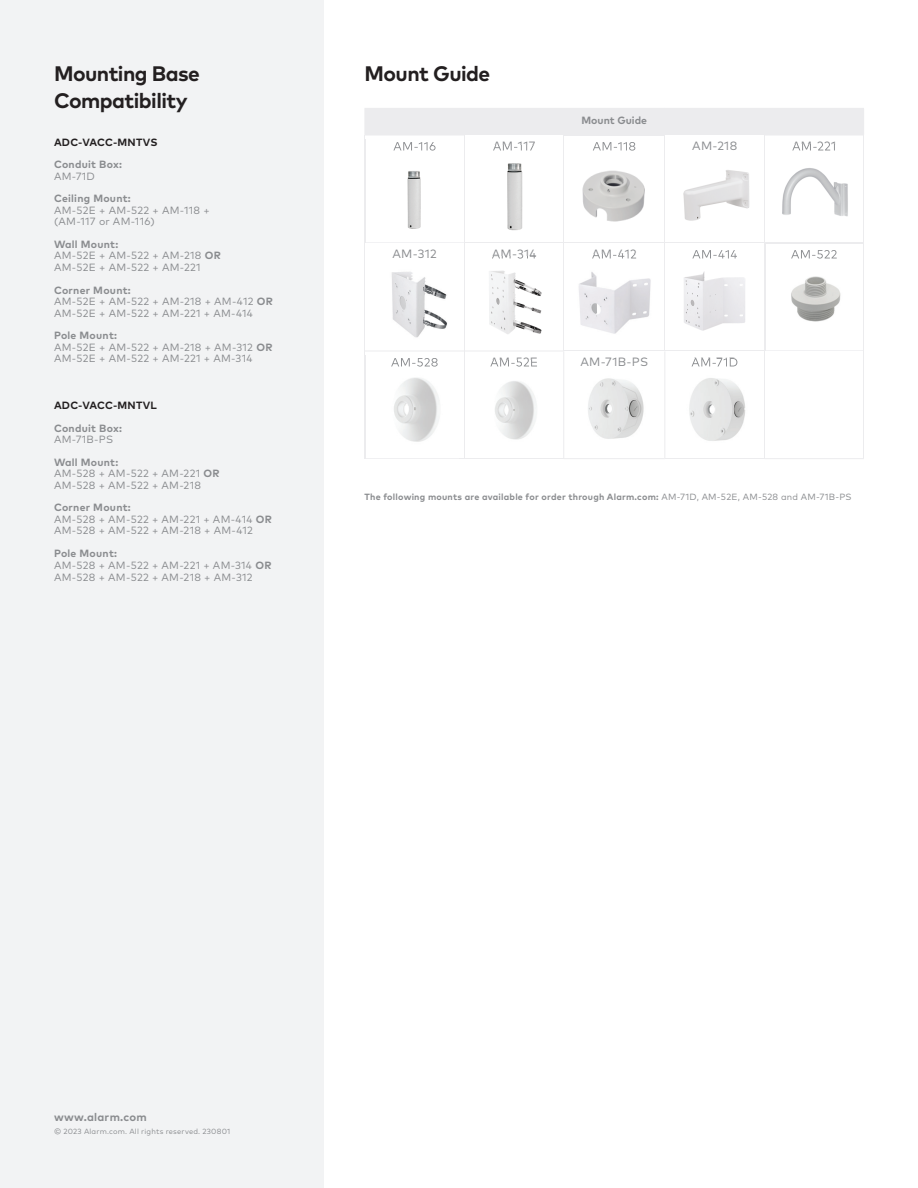
<style>
.page{position:relative;width:918px;height:1188px;background:#fff}
.page>*{position:absolute;margin:0;border:0;box-sizing:border-box;transform-origin:0 0}
.t1{font:700 21px/27px "Mark Pro";letter-spacing:-.025em;color:#231f20}
.t2{font:12px "Mark Pro";letter-spacing:.025em;color:#8a8c8f}
.t3{font:700 11.25px "Mark Pro";letter-spacing:.025em;color:#8a8c8f}
.t4{font:10.5px/11.4px "Mark Pro";letter-spacing:.025em;color:#8a8c8f}
.t5{font:700 10.5px "Mark Pro";letter-spacing:.025em;color:#8a8c8f}
.t6{font:700 10.5px "Mark Pro";letter-spacing:.025em;color:#231f20}
.t7{font:700 10.5px "Mark Pro";color:#8a8c8f}
.t8{font:700 9px "Mark Pro";letter-spacing:.025em;color:#8a8c8f}
.t9{font:7.5px "Mark Pro";letter-spacing:.025em;color:#8a8c8f}
.s1{font-weight:700}
.s2{font-weight:400}
</style>
<div class="page">
<div style="left:0;top:0;width:324px;height:1188px;background:#f2f3f4"></div>
<div style="left:365px;top:108px;width:499px;height:27px;background:#ececee"></div>
<hr style="left:364px;top:243px;width:1px;height:108px;background:#ececee">
<hr style="left:464px;top:243px;width:1px;height:108px;background:#ececee">
<hr style="left:563px;top:243px;width:1px;height:108px;background:#ececee">
<hr style="left:664px;top:243px;width:1px;height:108px;background:#ececee">
<hr style="left:764px;top:243px;width:1px;height:108px;background:#ececee">
<hr style="left:364px;top:351px;width:1px;height:107px;background:#ececee">
<hr style="left:464px;top:351px;width:1px;height:107px;background:#ececee">
<hr style="left:563px;top:351px;width:1px;height:107px;background:#ececee">
<hr style="left:664px;top:351px;width:1px;height:107px;background:#ececee">
<hr style="left:764px;top:351px;width:1px;height:107px;background:#ececee">
<hr style="left:863px;top:351px;width:1px;height:107px;background:#ececee">
<hr style="left:364px;top:108px;width:100px;height:1px;background:#ececee">
<svg style="left:364px;top:109px;width:1px;height:26px"></svg>
<hr style="left:364px;top:351px;width:100px;height:1px;background:#ececee">
<hr style="left:464px;top:351px;width:100px;height:1px;background:#ececee">
<hr style="left:564px;top:351px;width:101px;height:1px;background:#ececee">
<hr style="left:665px;top:351px;width:100px;height:1px;background:#ececee">
<hr style="left:364px;top:458px;width:100px;height:1px;background:#ececee">
<hr style="left:464px;top:458px;width:100px;height:1px;background:#ececee">
<hr style="left:564px;top:458px;width:101px;height:1px;background:#ececee">
<hr style="left:665px;top:458px;width:100px;height:1px;background:#ececee">
<hr style="left:765px;top:458px;width:99px;height:1px;background:#ececee">
<hr style="left:364px;top:135px;width:100px;height:1px;background:#ececee">
<hr style="left:364px;top:135px;width:1px;height:108px;background:#ececee">
<hr style="left:464px;top:135px;width:100px;height:1px;background:#ececee">
<hr style="left:464px;top:135px;width:1px;height:108px;background:#ececee">
<hr style="left:564px;top:135px;width:101px;height:1px;background:#ececee">
<hr style="left:563px;top:135px;width:1px;height:108px;background:#ececee">
<hr style="left:665px;top:135px;width:100px;height:1px;background:#ececee">
<hr style="left:664px;top:135px;width:1px;height:108px;background:#ececee">
<hr style="left:765px;top:135px;width:99px;height:1px;background:#ececee">
<hr style="left:764px;top:135px;width:1px;height:108px;background:#ececee">
<hr style="left:863px;top:135px;width:1px;height:108px;background:#ececee">
<hr style="left:464px;top:243px;width:100px;height:1px;background:#ececee">
<hr style="left:564px;top:243px;width:101px;height:1px;background:#ececee">
<hr style="left:665px;top:243px;width:100px;height:1px;background:#ececee">
<img style="left:365px;top:140px;width:99px;height:103px">
<img style="left:393px;top:142px;width:43px;height:9px">
<img style="left:392px;top:272px;width:55px;height:66px">
<img style="left:365px;top:355px;width:74px;height:103px">
<img style="left:391px;top:358px;width:47px;height:9px">
<img style="left:468px;top:150px;width:92px;height:94px">
<img style="left:493px;top:146px;width:41px;height:4px">
<img style="left:489px;top:271px;width:53px;height:63px">
<img style="left:492px;top:256px;width:44px;height:3px">
<img style="left:495px;top:381px;width:41px;height:59px">
<img style="left:490px;top:361px;width:47px;height:6px">
<img style="left:565px;top:144px;width:99px;height:100px">
<img style="left:593px;top:142px;width:42px;height:9px">
<img style="left:571px;top:258px;width:87px;height:94px">
<img style="left:592px;top:255px;width:44px;height:3px">
<img style="left:588px;top:378px;width:56px;height:61px">
<img style="left:683px;top:170px;width:67px;height:51px">
<img style="left:667px;top:258px;width:95px;height:94px">
<img style="left:692px;top:250px;width:45px;height:8px">
<img style="left:689px;top:361px;width:57px;height:80px">
<img style="left:692px;top:359px;width:45px;height:7px">
<img style="left:782px;top:150px;width:66px;height:67px">
<img style="left:792px;top:145px;width:43px;height:5px">
<img style="left:765px;top:243px;width:99px;height:108px">
<img style="left:791px;top:250px;width:46px;height:9px">
<h1 class="t1" style="left:54px;top:58px;width:148px">Mounting Base<br>Compatibility</h1>
<p class="t6" style="left:54px;top:134px;width:105px">ADC-VACC-MNTVS</p>
<p class="t5" style="left:54px;top:157px;width:70px">Conduit Box:</p>
<p class="t4" style="left:54px;top:169px;width:42px">AM-71D</p>
<p class="t5" style="left:54px;top:191px;width:78px">Ceiling Mount:</p>
<p class="t4" style="left:54px;top:204px;width:157px">AM-52E + AM-522 + AM-118 + (AM-117 or AM-116)</p>
<p class="t4" style="left:54px;top:238px;width:168px"><span class="s1">Wall Mount:<br></span>AM-52E + AM-522 + AM-218 <span class="s1">OR<br></span>AM-52E + AM-522 + AM-221</p>
<p class="t4" style="left:54px;top:283px;width:220px"><span class="s1">Corner Mount:<br></span>AM-52E + AM-522 + AM-218 + AM-412 <span class="s1">OR<br></span>AM-52E + AM-522 + AM-221 + AM-414</p>
<p class="t4" style="left:54px;top:329px;width:220px"><span class="s1">Pole Mount:<br></span>AM-52E + AM-522 + AM-218 + AM-312 <span class="s1">OR<br></span>AM-52E + AM-522 + AM-221 + AM-314</p>
<p class="t6" style="left:54px;top:397px;width:104px">ADC-VACC-MNTVL</p>
<p class="t5" style="left:54px;top:420px;width:70px">Conduit Box:</p>
<p class="t4" style="left:54px;top:433px;width:61px">AM-71B-PS</p>
<p class="t4" style="left:54px;top:456px;width:167px"><span class="s1">Wall Mount:<br></span>AM-528 + AM-522 + AM-221 <span class="s1">OR<br></span>AM-528 + AM-522 + AM-218</p>
<p class="t4" style="left:54px;top:501px;width:219px"><span class="s1">Corner Mount:<br></span>AM-528 + AM-522 + AM-221 + AM-414 <span class="s1">OR<br></span>AM-528 + AM-522 + AM-218 + AM-412</p>
<p class="t4" style="left:54px;top:547px;width:219px"><span class="s1">Pole Mount:<br></span>AM-528 + AM-522 + AM-221 + AM-314 <span class="s1">OR<br></span>AM-528 + AM-522 + AM-218 + AM-312</p>
<h1 class="t1" style="left:364px;top:58px;width:127px">Mount Guide</h1>
<p class="t7" style="left:581px;top:113px;width:67px">Mount Guide</p>
<p class="t2" style="left:493px;top:137px;width:44px">AM-117</p>
<p class="t2" style="left:692px;top:137px;width:47px">AM-218</p>
<p class="t2" style="left:792px;top:137px;width:46px">AM-221</p>
<p class="t2" style="left:392px;top:245px;width:46px">AM-312</p>
<p class="t2" style="left:492px;top:245px;width:46px">AM-314</p>
<p class="t2" style="left:592px;top:245px;width:46px">AM-412</p>
<p class="t2" style="left:490px;top:353px;width:49px">AM-52E</p>
<p class="t2" style="left:580px;top:353px;width:69px">AM-71B-PS</p>
<p class="t8" style="left:364px;top:489px;width:489px">The following mounts are available for order through Alarm.com: <span class="s2">AM-71D, AM-52E, AM-528 and AM-71B-PS</span></p>
<p class="t3" style="left:54px;top:1108px;width:94px">www.alarm.com</p>
<p class="t9" style="left:54px;top:1126px;width:178px">© 2023 Alarm.com. All rights reserved. 230801</p>
</div>
